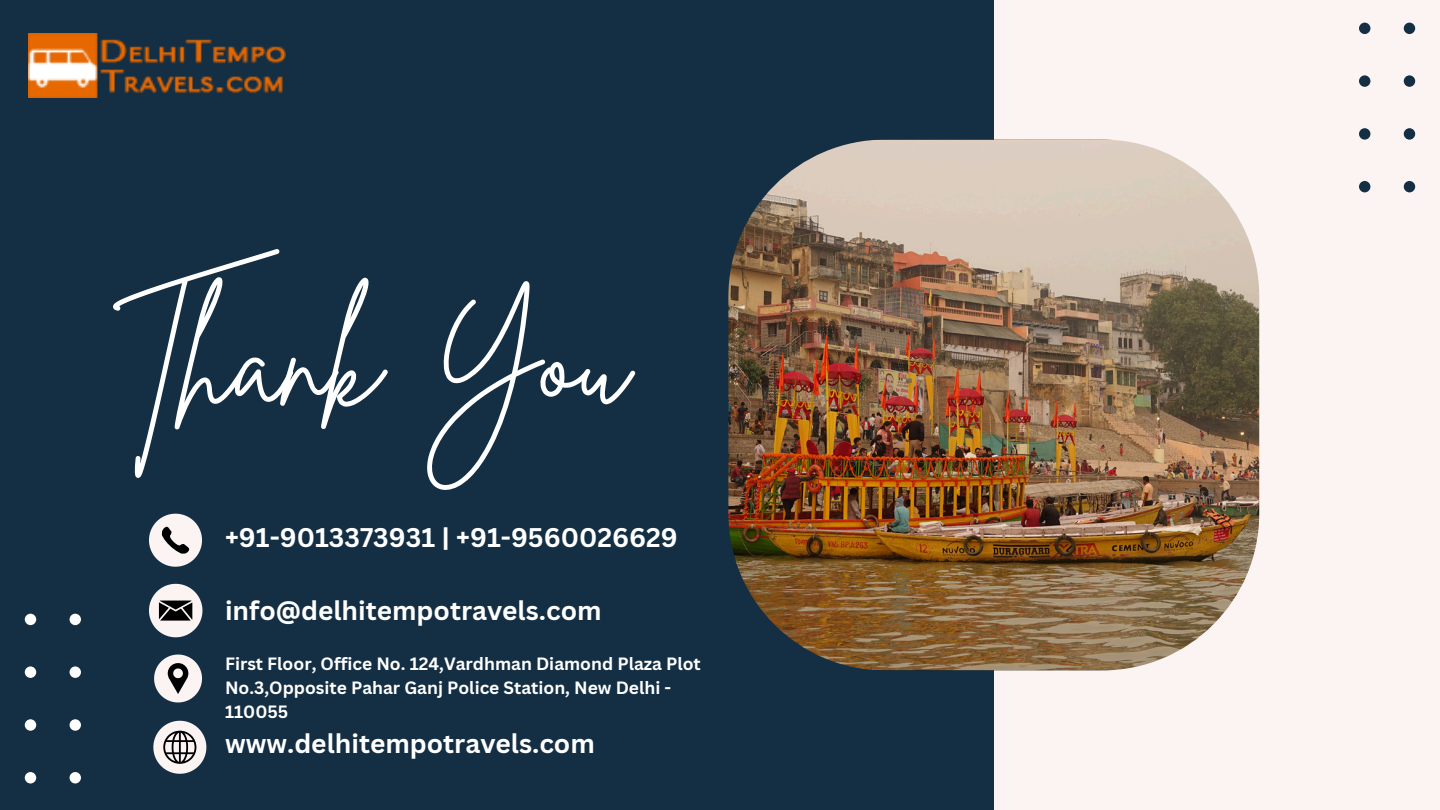
<style>
.page{position:relative;width:1440px;height:810px;background:#142f43}
.page>*{position:absolute;margin:0;border:0;box-sizing:border-box;transform-origin:0 0}
.t1{font:128px "Brittany Signature";color:#fff}
.t2{font:700 26.3px "Canva Sans";color:#fff}
.t3{font:700 17.3px/24px "Canva Sans";color:#fff}
</style>
<div class="page">
<div style="left:994px;top:0;width:445px;height:809px;background:#fbf4f3"></div>
<img style="left:728px;top:140px;width:531px;height:530px;border-radius:157px">
<svg style="left:1359px;top:23px;width:81px;height:169px"></svg>
<svg style="left:24px;top:614px;width:57px;height:169px"></svg>
<img style="left:29px;top:34px;width:257px;height:64px">
<svg style="left:149px;top:514px;width:53px;height:53px"></svg>
<svg style="left:149px;top:584px;width:53px;height:53px"></svg>
<svg style="left:153px;top:721px;width:53px;height:53px"></svg>
<svg style="left:154px;top:655px;width:48px;height:47px"></svg>
<h1 class="t1" style="left:114px;top:277px;width:517px">Thank You</h1>
<p class="t2" style="left:225px;top:518px;width:454px">+91-9013373931 | +91-9560026629</p>
<p class="t2" style="left:225px;top:592px;width:378px">info@delhitempotravels.com</p>
<p class="t3" style="left:225px;top:651px;width:477px">First Floor, Office No. 124,Vardhman Diamond Plaza Plot<br>No.3,Opposite Pahar Ganj Police Station, New Delhi -<br>110055</p>
<p class="t2" style="left:225px;top:725px;width:371px">www.delhitempotravels.com</p>
</div>
